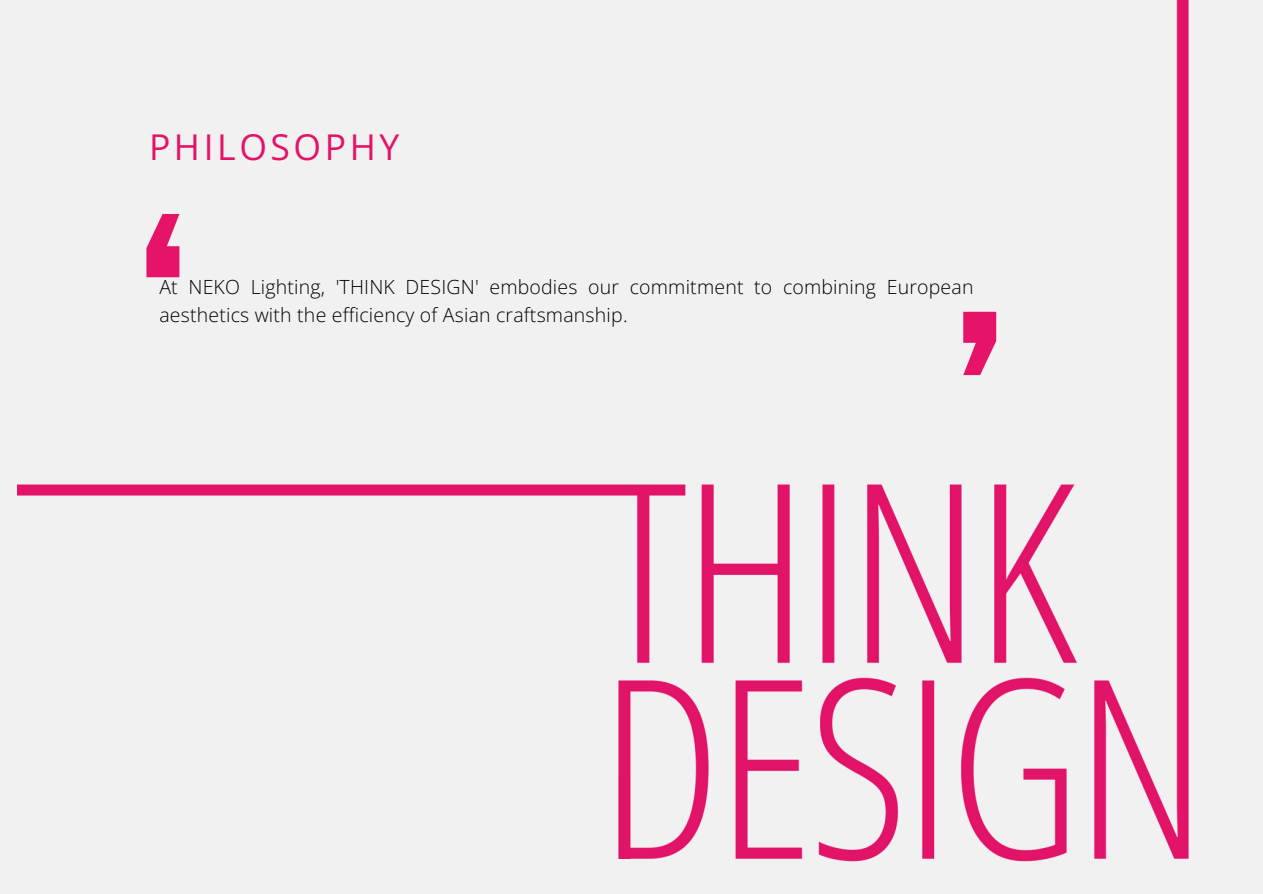
<style>
.page{position:relative;width:1263px;height:894px;background:#fff}
.page>*{position:absolute;margin:0;border:0;box-sizing:border-box;transform-origin:0 0}
.t1{font:900 177.15px "Archivo";color:#e51468}
.t2{font:35.55px "Open Sans";letter-spacing:.1em;color:#e41368}
.t3{font:300 19.5px/28.2px "Open Sans";letter-spacing:.01em;color:#000}
</style>
<div class="page">
<div style="left:0;top:0;width:1263px;height:893px;background:#f1f1f2"></div>
<img style="left:18px;top:0;width:1171px;height:861px">
<div style="left:608px;top:858px;width:72px;height:23px;background:#f1f1f2"></div>
<p class="t2" style="left:149px;top:121px;width:252px">PHILOSOPHY</p>
<p class="t1" style="left:139px;top:180px;width:51px">‘</p>
<p class="t3" style="left:159px;top:272px;width:816px">At NEKO Lighting, 'THINK DESIGN' embodies our commitment to combining European aesthetics with the efficiency of Asian craftsmanship.</p>
<h1 class="t1" style="left:1004px;top:408px;width:51px;rotate:-180deg">‘</h1>
</div>
